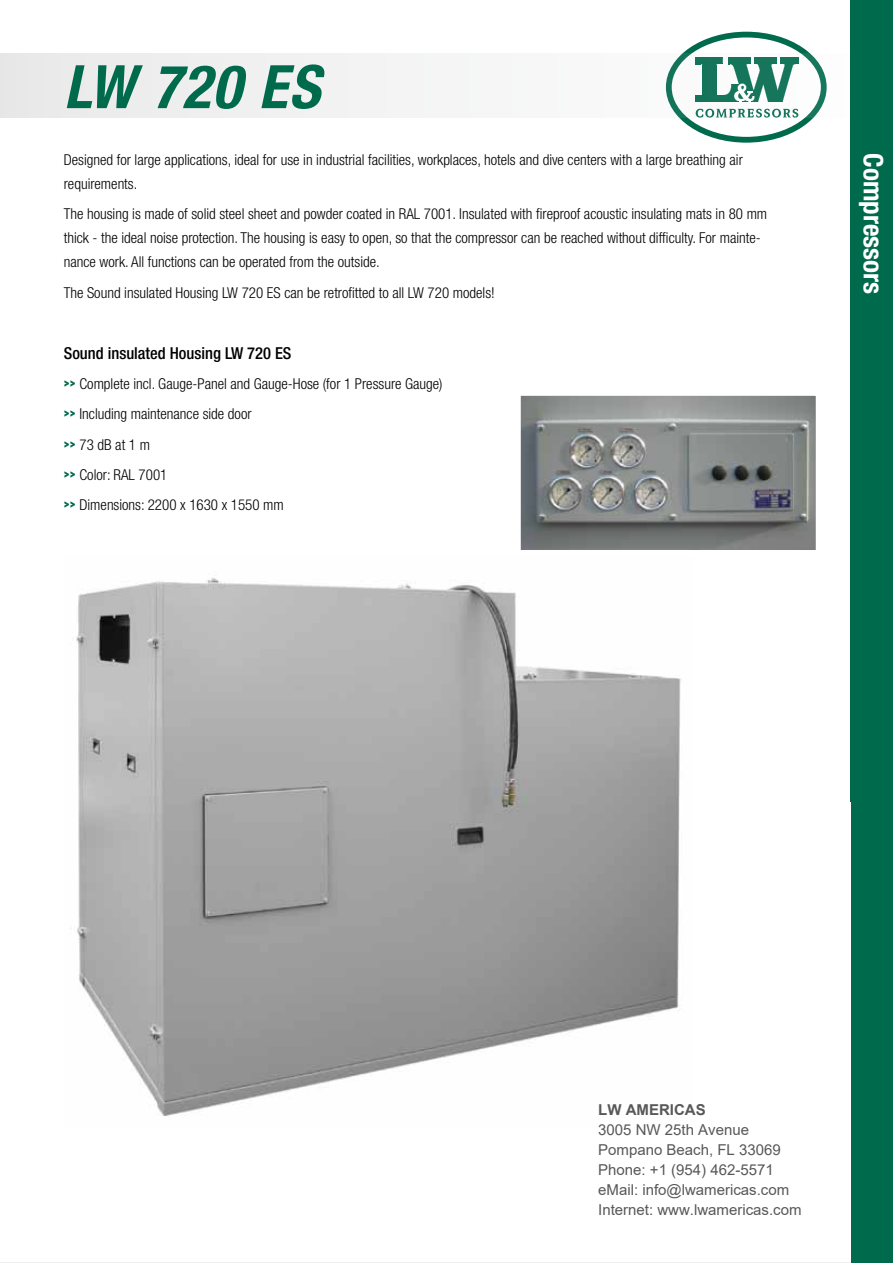
<style>
.page{position:relative;width:893px;height:1263px;background:#fff}
.page>*{position:absolute;margin:0;border:0;box-sizing:border-box;transform-origin:0 0}
.t1{font:italic 700 condensed 60px "Helvetica Neue";letter-spacing:.025em;color:#006a4d}
.t2{font:700 condensed 27px "Helvetica Neue";color:#fff}
.t3{font:500 condensed 16.5px "Helvetica Neue";color:#000}
.t4{font:300 condensed 15px/30.3px "Helvetica Neue";color:#000}
.t5{font:15px/20px "Arial";color:#58585a}
.t6{font:700 15px "Arial";color:#58585a}
.s1{font-family:"Showcard Gothic";font-weight:400;font-stretch:normal;color:#006a4d}
</style>
<div class="page">
<svg style="left:664px;top:30px;width:164px;height:114px"></svg>
<svg style="left:669px;top:35px;width:155px;height:105px"></svg>
<div style="left:666px;top:32px;width:161px;height:111px;border:6px solid #006a4d;border-radius:50%"></div>
<svg style="left:0;top:54px;width:828px;height:64px"></svg>
<div style="left:850px;top:0;width:43px;height:1263px;background:#006a4d"></div>
<img style="left:76px;top:578px;width:605px;height:538px">
<img style="left:522px;top:397px;width:293px;height:152px">
<div style="left:515px;top:390px;width:307px;height:166px;border:6px solid #fff"></div>
<h1 class="t1" style="left:64px;top:50px;width:258px">LW 720 ES</h1>
<p class="t4" style="left:64px;top:148px;width:681px;line-height:24px">Designed for large applications, ideal for use in industrial facilities, workplaces, hotels and dive centers with a large breathing air requirements.</p>
<p class="t4" style="left:64px;top:202px;width:705px;line-height:24px">The housing is made of solid steel sheet and powder coated in RAL 7001. Insulated with fireproof acoustic insulating mats in 80 mm thick - the ideal noise protection. The housing is easy to open, so that the compressor can be reached without difficulty. For mainte&shy;nance work. All functions can be operated from the outside.</p>
<p class="t4" style="left:64px;top:277px;width:432px">The Sound insulated Housing LW 720 ES can be retrofitted to all LW 720 models!</p>
<p class="t3" style="left:64px;top:343px;width:229px">Sound insulated Housing LW 720 ES</p>
<p class="t4" style="left:64px;top:368px;width:380px"><span class="s1">&gt;&gt;</span> Complete incl. Gauge-Panel and Gauge-Hose (for 1 Pressure Gauge) <span class="s1">&gt;&gt;</span> Including maintenance side door<br><span class="s1">&gt;&gt;</span> 73 dB at 1 m<br><span class="s1">&gt;&gt;</span> Color: RAL 7001<br><span class="s1">&gt;&gt;</span> Dimensions: 2200 x 1630 x 1550 mm</p>
<h2 class="t2" style="left:890px;top:153px;width:142px;rotate:90deg">Compressors</h2>
<p class="t6" style="left:598px;top:1099px;width:109px">LW AMERICAS</p>
<p class="t5" style="left:598px;top:1119px;width:205px">3005 NW 25th Avenue<br>Pompano Beach, FL 33069<br>Phone: +1 (954) 462-5571 eMail: info@lwamericas.com<br>Internet: www.lwamericas.com</p>
</div>
